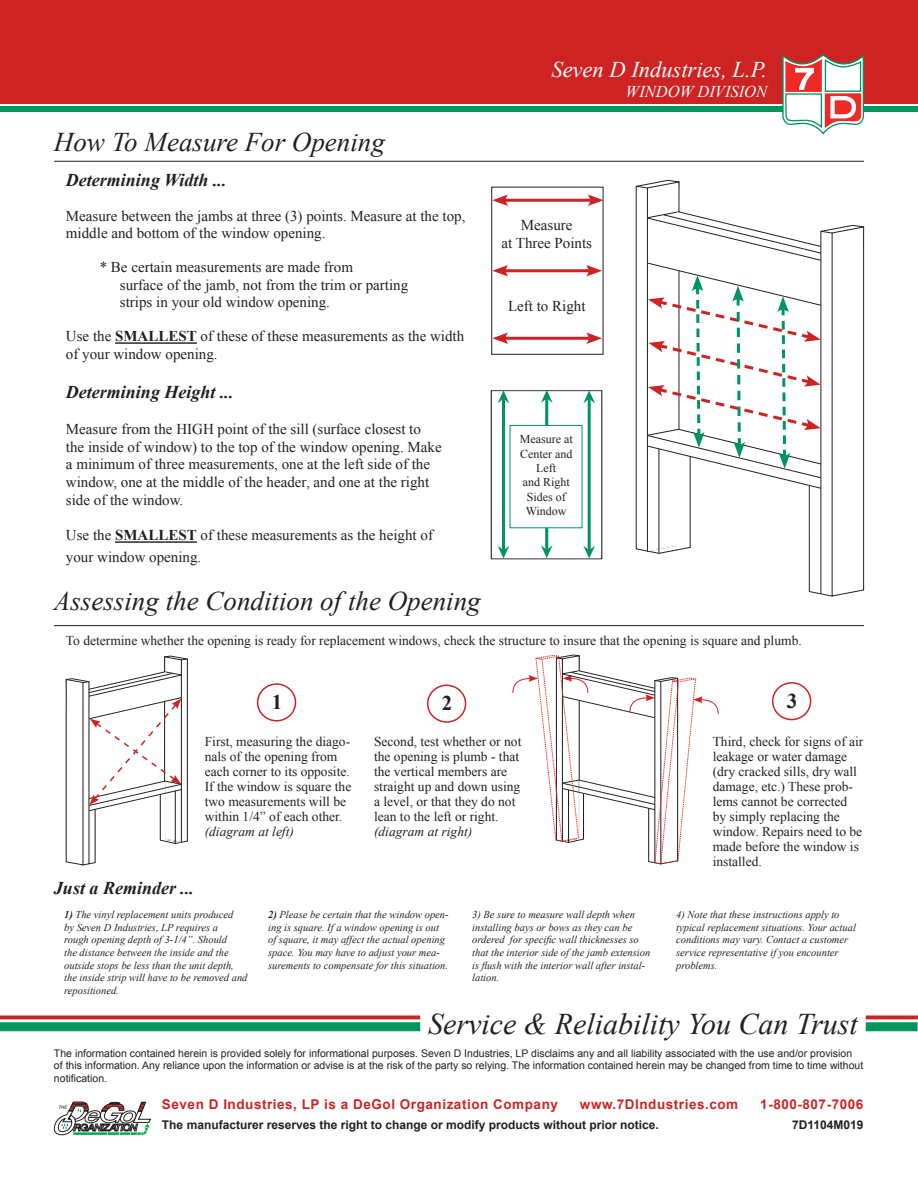
<style>
.page{position:relative;width:918px;height:1188px;background:#fff}
.page>*{position:absolute;margin:0;border:0;box-sizing:border-box;transform-origin:0 0}
.t1{font:italic 30px "Times New Roman";color:#231f20}
.t2{font:italic 27px "Times New Roman";color:#231f20}
.t3{font:italic 22.5px "Times New Roman";color:#fff}
.t4{font:700 21px "Times New Roman";color:#231f20}
.t5{font:italic 700 18px "Times New Roman";color:#231f20}
.t6{font:italic 16.5px "Times New Roman";color:#fff}
.t7{font:15px/17.2px "Times New Roman";color:#231f20}
.t8{font:13.5px/15px "Times New Roman";color:#231f20}
.t9{font:700 13.5px "Arial";letter-spacing:.04em;color:#cd2423}
.t10{font:italic 13.5px "Times New Roman";color:#231f20}
.t11{font:700 12px "Arial";color:#231f20}
.t12{font:12px/14.4px "Times New Roman";color:#231f20;text-align:center}
.t13{font:italic 10.5px/12.6px "Times New Roman";color:#231f20}
.t14{font:10.5px/12.6px "Arial";color:#231f20}
.s1{font-weight:700}
</style>
<div class="page">
<div style="left:0;top:0;width:918px;height:104px;background:#cd2423"></div>
<div style="left:0;top:107px;width:918px;height:5px;background:#00955c"></div>
<svg style="left:782px;top:54px;width:83px;height:81px"></svg>
<hr style="left:54px;top:625px;width:810px;height:1px;background:#231f20">
<svg style="left:66px;top:656px;width:122px;height:209px"></svg>
<div style="left:257px;top:683px;width:39px;height:39px;border:2px solid #cd2423;border-radius:50%"></div>
<div style="left:427px;top:685px;width:39px;height:38px;border:2px solid #cd2423;border-radius:50%"></div>
<div style="left:772px;top:682px;width:39px;height:38px;border:2px solid #cd2423;border-radius:50%"></div>
<svg style="left:512px;top:655px;width:207px;height:209px"></svg>
<hr style="left:115px;top:342px;width:82px;height:2px;background:#231f20">
<div style="left:491px;top:187px;width:112px;height:168px;border:1px solid #231f20"></div>
<hr style="left:503px;top:199px;width:90px;height:3px;background:#cd2423">
<svg style="left:588px;top:194px;width:16px;height:12px"></svg>
<svg style="left:492px;top:194px;width:16px;height:12px"></svg>
<hr style="left:503px;top:269px;width:89px;height:3px;background:#cd2423">
<svg style="left:586px;top:265px;width:16px;height:12px"></svg>
<svg style="left:492px;top:265px;width:16px;height:12px"></svg>
<hr style="left:503px;top:337px;width:89px;height:3px;background:#cd2423">
<svg style="left:586px;top:332px;width:16px;height:12px"></svg>
<svg style="left:492px;top:332px;width:16px;height:12px"></svg>
<div style="left:491px;top:390px;width:111px;height:169px;border:1px solid #231f20"></div>
<hr style="left:502px;top:399px;width:3px;height:151px;background:#00955c">
<svg style="left:498px;top:390px;width:11px;height:13px"></svg>
<svg style="left:498px;top:546px;width:11px;height:13px"></svg>
<hr style="left:545px;top:398px;width:3px;height:152px;background:#00955c">
<svg style="left:541px;top:390px;width:12px;height:13px"></svg>
<svg style="left:541px;top:545px;width:12px;height:13px"></svg>
<hr style="left:588px;top:399px;width:3px;height:151px;background:#00955c">
<svg style="left:583px;top:390px;width:12px;height:13px"></svg>
<svg style="left:583px;top:546px;width:12px;height:13px"></svg>
<div style="left:510px;top:425px;width:72px;height:103px;background:#fff"></div>
<hr style="left:115px;top:541px;width:82px;height:2px;background:#231f20">
<svg style="left:635px;top:180px;width:230px;height:417px"></svg>
<hr style="left:54px;top:161px;width:810px;height:1px;background:#231f20">
<svg style="left:53px;top:1101px;width:98px;height:35px"></svg>
<hr style="left:0;top:1016px;width:918px;height:3px;background:#cd2423">
<div style="left:0;top:1022px;width:918px;height:9px;background:#00955c"></div>
<div style="left:420px;top:1007px;width:446px;height:40px;background:#fff"></div>
<h2 class="t2" style="left:54px;top:123px;width:332px">How To Measure For Opening</h2>
<h3 class="t5" style="left:66px;top:168px;width:162px">Determining Width ...</h3>
<h3 class="t7" style="left:66px;top:207px;width:401px">Measure between the jambs at three (3) points. Measure at the top, middle and bottom of the window opening.</h3>
<h3 class="t7" style="left:120px;top:259px;width:290px;text-indent:-20px">* Be certain measurements are made from<br>surface of the jamb, not from the trim or parting strips in your old window opening.</h3>
<h3 class="t7" style="left:66px;top:328px;width:400px">Use the <span class="s1">SMALLEST</span> of these of these measurements as the width of your window opening.</h3>
<h3 class="t5" style="left:66px;top:380px;width:169px">Determining Height ...</h3>
<p class="t7" style="left:66px;top:420px;width:377px;line-height:17.9px">Measure from the HIGH point of the sill (surface closest to the inside of window) to the top of the window opening. Make a minimum of three measurements, one at the left side of the window, one at the middle of the header, and one at the right side of the window.</p>
<h3 class="t7" style="left:66px;top:524px;width:369px;line-height:21.6px">Use the <span class="s1">SMALLEST</span> of these measurements as the height of your window opening.</h3>
<h2 class="t2" style="left:54px;top:582px;width:428px">Assessing the Condition of the Opening</h2>
<h3 class="t3" style="left:551px;top:54px;width:217px">Seven D Industries, L.P.</h3>
<h3 class="t6" style="left:626px;top:80px;width:143px">WINDOW DIVISION</h3>
<h3 class="t7" style="left:502px;top:216px;width:92px;line-height:18px;text-align:center">Measure<br>at Three Points</h3>
<h3 class="t7" style="left:508px;top:297px;width:79px">Left to Right</h3>
<p class="t12" style="left:520px;top:432px;width:54px">Measure at<br>Center and<br>Left<br>and Right<br>Sides of<br>Window</p>
<p class="t8" style="left:66px;top:633px;width:737px">To determine whether the opening is ready for replacement windows, check the structure to insure that the opening is square and plumb.</p>
<h3 class="t4" style="left:272px;top:687px;width:12px">1</h3>
<h3 class="t4" style="left:442px;top:689px;width:12px">2</h3>
<h3 class="t4" style="left:787px;top:686px;width:12px">3</h3>
<p class="t8" style="left:205px;top:734px;width:148px">First, measuring the diago&shy;nals of the opening from each corner to its opposite.<br>If the window is square the two measurements will be within 1/4” of each other.</p>
<p class="t10" style="left:205px;top:822px;width:91px">(diagram at left)</p>
<p class="t8" style="left:374px;top:734px;width:149px">Second, test whether or not the opening is plumb - that the vertical members are straight up and down using a level, or that they do not lean to the left or right.</p>
<p class="t10" style="left:374px;top:822px;width:100px">(diagram at right)</p>
<p class="t8" style="left:713px;top:734px;width:152px">Third, check for signs of air leakage or water damage (dry cracked sills, dry wall damage, etc.) These prob&shy;lems cannot be corrected by simply replacing the window. Repairs need to be made before the window is installed.</p>
<h3 class="t5" style="left:54px;top:875px;width:142px">Just a Reminder ...</h3>
<p class="t13" style="left:64px;top:908px;width:185px"><span class="s1">1)</span> The vinyl replacement units produced<br>by Seven D Industries, LP requires a<br>rough opening depth of 3-1/4”. Should<br>the distance between the inside and the outside stops be less than the unit depth, the inside strip will have to be removed and repositioned.</p>
<p class="t13" style="left:268px;top:908px;width:182px"><span class="s1">2)</span> Please be certain that the window open&shy;ing is square. If a window opening is out of square, it may affect the actual opening space. You may have to adjust your mea&shy;surements to compensate for this situation.</p>
<p class="t13" style="left:472px;top:908px;width:180px">3) Be sure to measure wall depth when installing bays or bows as they can be ordered for specific wall thicknesses so that the interior side of the jamb extension is flush with the interior wall after instal&shy;lation.</p>
<p class="t13" style="left:676px;top:908px;width:181px">4) Note that these instructions apply to typical replacement situations. Your actual conditions may vary. Contact a customer service representative if you encounter problems.</p>
<h1 class="t1" style="left:428px;top:1003px;width:431px">Service &amp; Reliability You Can Trust</h1>
<p class="t14" style="left:54px;top:1047px;width:811px">The information contained herein is provided solely for informational purposes. Seven D Industries, LP disclaims any and all liability associated with the use and/or provision of this information. Any reliance upon the information or advise is at the risk of the party so relying. The information contained herein may be changed from time to time without notification.</p>
<p class="t9" style="left:162px;top:1096px;width:397px">Seven D Industries, LP is a DeGol Organization Company</p>
<p class="t9" style="left:580px;top:1096px;width:160px">www.7DIndustries.com</p>
<p class="t9" style="left:760px;top:1096px;width:105px">1-800-807-7006</p>
<p class="t11" style="left:162px;top:1117px;width:498px">The manufacturer reserves the right to change or modify products without prior notice.</p>
<p class="t11" style="left:792px;top:1117px;width:73px">7D1104M019</p>
</div>
